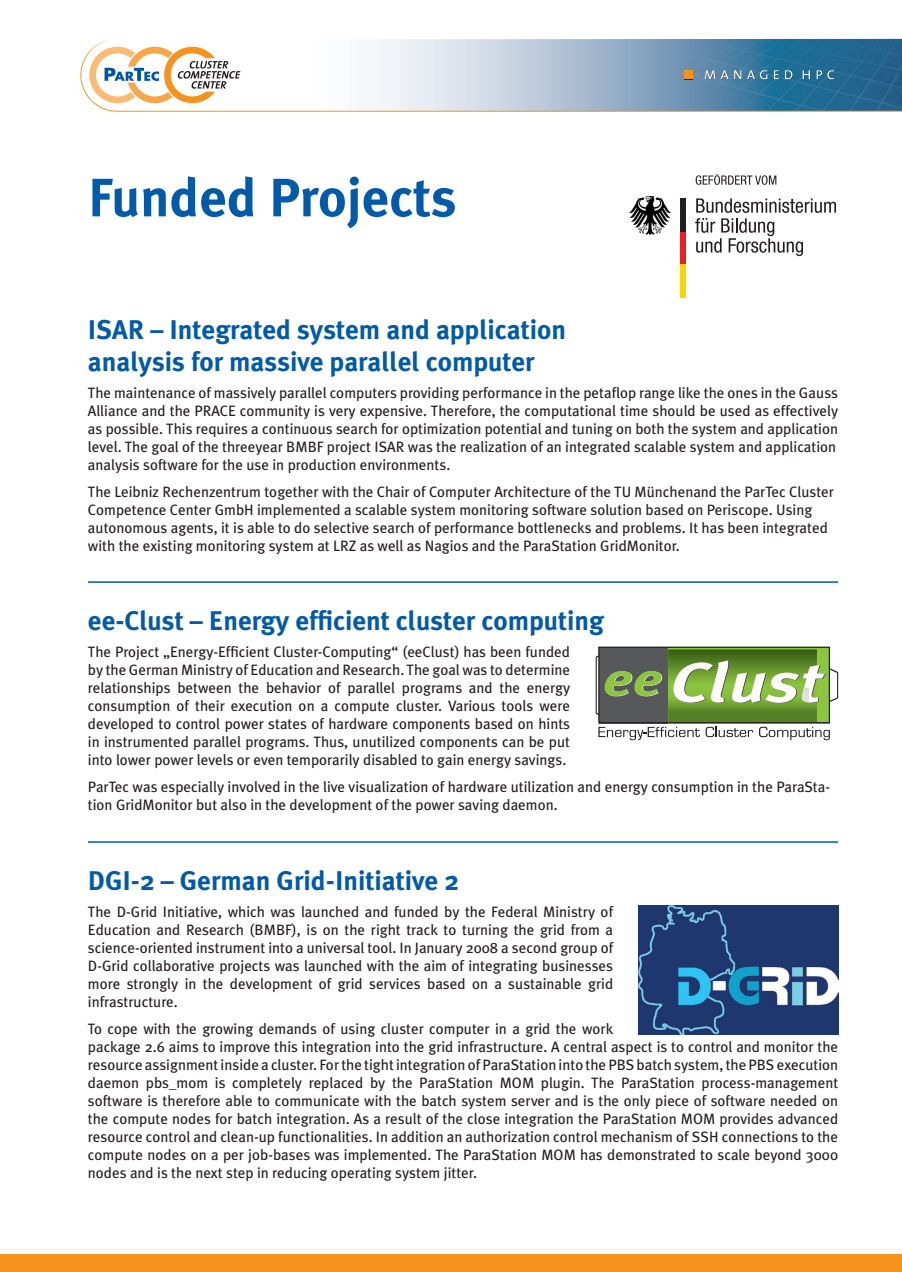
<style>
.page{position:relative;width:902px;height:1272px;background:#fff}
.page>*{position:absolute;margin:0;border:0;box-sizing:border-box;transform-origin:0 0}
.t1{font:700 54px "Meta Plus";color:#015aaa}
.t2{font:700 27px/32.4px "Meta Plus";color:#015aaa}
.t3{font:15px/18px "Meta Plus";color:#231f20}
</style>
<div class="page">
<div style="left:0;top:1254px;width:901px;height:17px;background:#f7931d"></div>
<svg style="left:80px;top:39px;width:821px;height:73px"></svg>
<svg style="left:89px;top:47px;width:151px;height:56px"></svg>
<div style="left:684px;top:71px;width:9px;height:8px;background:#f7931d"></div>
<svg style="left:704px;top:70px;width:37px;height:9px"></svg>
<svg style="left:747px;top:70px;width:20px;height:10px"></svg>
<svg style="left:773px;top:70px;width:5px;height:9px"></svg>
<svg style="left:784px;top:70px;width:8px;height:10px"></svg>
<svg style="left:802px;top:70px;width:8px;height:9px"></svg>
<svg style="left:816px;top:70px;width:18px;height:10px"></svg>
<div style="left:683px;top:70px;width:9px;height:9px;background:#f7931d"></div>
<svg style="left:695px;top:174px;width:81px;height:11px"></svg>
<svg style="left:695px;top:198px;width:141px;height:58px"></svg>
<div style="left:680px;top:232px;width:6px;height:33px;background:#ee1d23"></div>
<div style="left:680px;top:199px;width:6px;height:33px;background:#231f20"></div>
<div style="left:680px;top:265px;width:6px;height:33px;background:#fed304"></div>
<img style="left:629px;top:197px;width:41px;height:37px">
<hr style="left:88px;top:581px;width:750px;height:2px;background:#015aaa">
<hr style="left:88px;top:841px;width:750px;height:1px;background:#015aaa">
<img style="left:638px;top:905px;width:200px;height:129px">
<svg style="left:595px;top:646px;width:243px;height:94px"></svg>
<h1 class="t1" style="left:88px;top:166px;width:370px">Funded Projects</h1>
<h2 class="t2" style="left:88px;top:313px;width:479px">ISAR – Integrated system and application analysis for massive parallel computer</h2>
<p class="t3" style="left:88px;top:383px;width:751px">The maintenance of massively parallel computers providing performance in the petaflop range like the ones in the Gauss Alliance and the PRACE community is very expensive. Therefore, the computational time should be used as effectively as possible. This requires a continuous search for optimization potential and tuning on both the system and application level. The goal of the threeyear BMBF project ISAR was the realization of an integrated scalable system and application analysis software for the use in production environments.</p>
<p class="t3" style="left:88px;top:482px;width:747px">The Leibniz Rechenzentrum together with the Chair of Computer Architecture of the TU Münchenand the ParTec Cluster Competence Center GmbH implemented a scalable system monitoring software solution based on Periscope. Using autonomous agents, it is able to do selective search of performance bottlenecks and problems. It has been integrated with the existing monitoring system at LRZ as well as Nagios and the ParaStation GridMonitor.</p>
<h2 class="t2" style="left:88px;top:604px;width:517px">ee-Clust – Energy efficient cluster computing</h2>
<p class="t3" style="left:88px;top:643px;width:483px;text-align:justify">The Project „Energy-Efficient Cluster-Computing“ (eeClust) has been funded by the German Ministry of Education and Research. The goal was to determine relationships between the behavior of parallel programs and the energy consumption of their execution on a compute cluster. Various tools were developed to control power states of hardware components based on hints in instrumented parallel programs. Thus, unutilized components can be put into lower power levels or even temporarily disabled to gain energy savings.</p>
<p class="t3" style="left:88px;top:778px;width:743px">ParTec was especially involved in the live visualization of hardware utilization and energy consumption in the ParaSta&shy;tion GridMonitor but also in the development of the power saving daemon.</p>
<h2 class="t2" style="left:88px;top:863px;width:372px">DGI-2 – German Grid-Initiative 2</h2>
<p class="t3" style="left:88px;top:902px;width:526px;text-align:justify">The D-Grid Initiative, which was launched and funded by the Federal Ministry of Education and Research (BMBF), is on the right track to turning the grid from a science-oriented instrument into a universal tool. In January 2008 a second group of D-Grid collaborative projects was launched with the aim of integrating businesses more strongly in the development of grid services based on a sustainable grid infrastructure.</p>
<p class="t3" style="left:88px;top:1019px;width:751px">To cope with the growing demands of using cluster computer in a grid the work<br>package 2.6 aims to improve this integration into the grid infrastructure. A central aspect is to control and monitor the resource assignment inside a cluster. For the tight integration of ParaStation into the PBS batch system, the PBS execution daemon pbs_mom is completely replaced by the ParaStation MOM plugin. The ParaStation process-management software is therefore able to communicate with the batch system server and is the only piece of software needed on the compute nodes for batch integration. As a result of the close integration the ParaStation MOM provides advanced resource control and clean-up functionalities. In addition an authorization control mechanism of SSH connections to the compute nodes on a per job-bases was implemented. The ParaStation MOM has demonstrated to scale beyond 3000 nodes and is the next step in reducing operating system jitter.</p>
</div>
